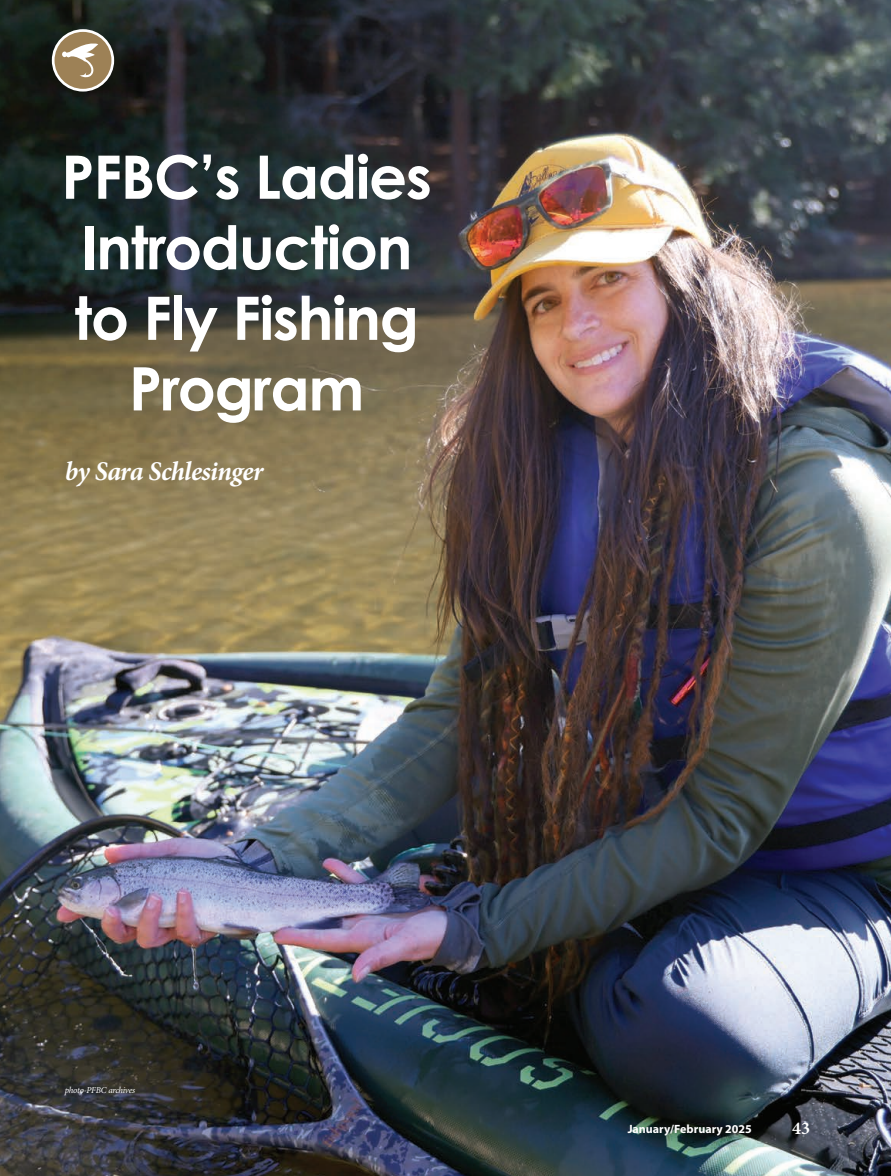
<style>
.page{position:relative;width:891px;height:1176px;background:#fff}
.page>*{position:absolute;margin:0;border:0;box-sizing:border-box;transform-origin:0 0}
.New_subhead{font:700 60px/70.5px "Century Gothic Pro";letter-spacing:-.02em;color:#fff;text-align:center}
.new_author_byline{font:italic 700 27px "Minion Pro";letter-spacing:-.025em;color:#fff}
.t1{font:700 18px "Minion Pro";color:#fff}
.t2{font:700 12px "Myriad Pro";color:#fff}
.new_captions{font:italic 9px "Minion Pro";letter-spacing:-.03em;color:#fff}
</style>
<div class="page">
<img style="left:0;top:0;width:891px;height:1175px">
<div style="left:53px;top:31px;width:60px;height:59px;background:#9d8156;border-radius:50%"></div>
<div style="left:52px;top:29px;width:62px;height:62px;border:3px solid #fff;border-radius:50%"></div>
<svg style="left:62px;top:43px;width:36px;height:34px"></svg>
<p class="New_subhead" style="left:61px;top:140px;width:372px">PFBC’s Ladies<br>Introduction</p>
<p class="New_subhead" style="left:74px;top:281px;width:346px">to Fly Fishing</p>
<p class="New_subhead" style="left:129px;top:352px;width:237px">Program</p>
<p class="new_author_byline" style="left:65px;top:451px;width:200px">by Sara Schlesinger</p>
<p class="new_captions" style="left:65px;top:1083px;width:72px">photo-PFBC archives</p>
<p class="t2" style="left:628px;top:1120px;width:126px">January/February 2025</p>
<p class="t1" style="left:792px;top:1115px;width:19px">43</p>
</div>
